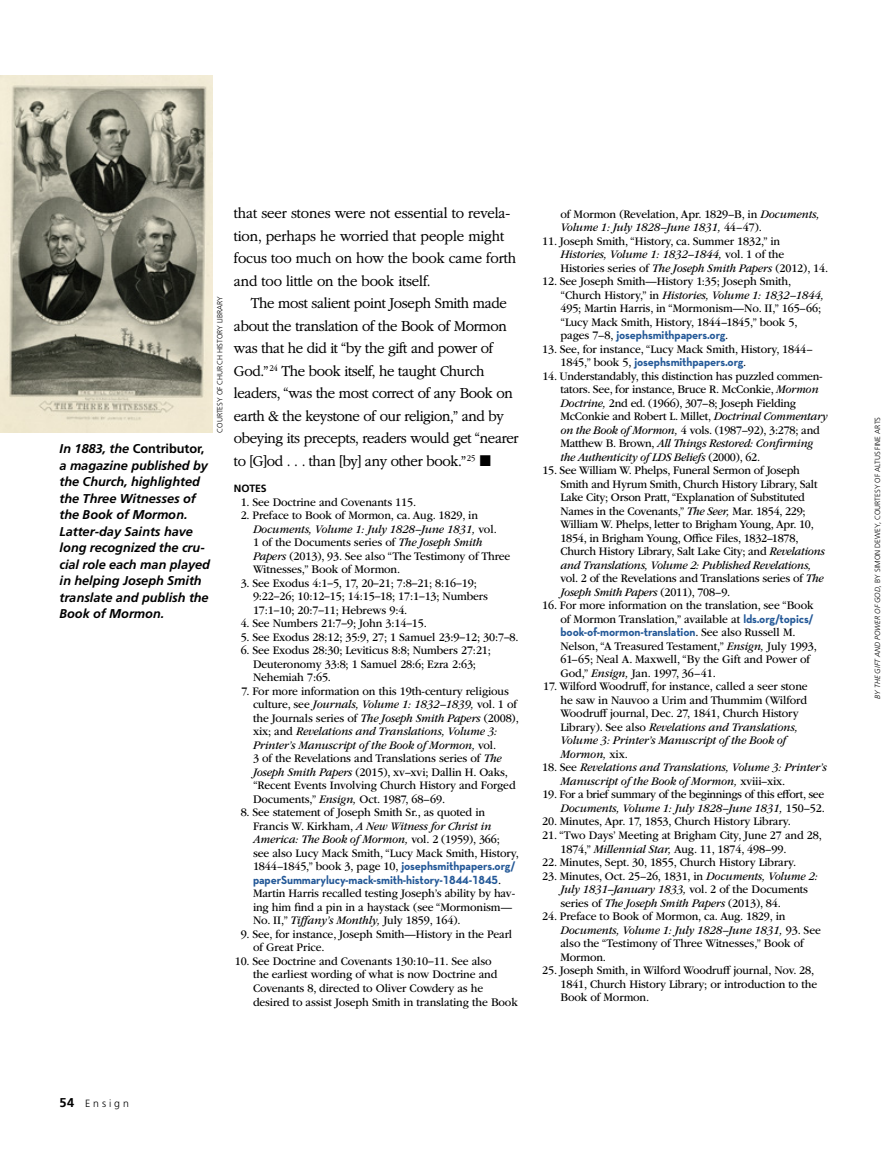
<style>
.page{position:relative;width:893px;height:1161px;background:#fff}
.page>*{position:absolute;margin:0;border:0;box-sizing:border-box;transform-origin:0 0}
.ARTCL_para{font:300 15.75px/22.5px "Garamondlds Lat Plus";letter-spacing:-.025em;color:#000;scale:.95 1}
.FIGimg-CAP_para_firs{font:italic 700 12.75px/16.5px "Frutigerlds Lat";letter-spacing:-.005em;color:#000}
.NOTEnmbr_para{font:12px/13.5px "Garamondlds Lat";letter-spacing:-.01em;color:#000;scale:.95 1}
.NOTEnmbr_para_last{font:12px/13.5px "Garamondlds Lat";letter-spacing:-.01em;color:#000;scale:.95 1}
.NOTEnmbr_para-2{font:12px/13.5px "Garamondlds Lat";letter-spacing:-.03em;color:#000;text-align:right;scale:.95 1}
.NOTEnmbr_para-3{font:italic 12px/13.5px "Garamondlds Lat";letter-spacing:-.01em;color:#000;scale:.95 1}
.NOTEnmbr_para_first{font:12px "Garamondlds Lat";letter-spacing:-.01em;color:#000;scale:.95 1}
.t1{font:300 10.5px "Frutigerlds Lat";letter-spacing:.28em;color:#000}
.NOTE_title{font:700 10.5px "Frutigerlds Lat";letter-spacing:-.01em;color:#000}
.FIGimg-CRDT_para{font:300 7.5px "Frutigerlds Lat";color:#000}
.s1{font-style:normal}
.s2{font-style:italic}
.s3{font-family:"Neutralds Lat";font-weight:700;color:#235897}
.s4{font-weight:700;font-size:12.75px}
</style>
<div class="page">
<img style="left:0;top:76px;width:213px;height:357px">
<p class="FIGimg-CRDT_para" style="left:214px;top:433px;width:138px;rotate:-90deg">COURTESY OF CHURCH HISTORY LIBRARY</p>
<p class="FIGimg-CAP_para_firs" style="left:60px;top:440px;width:152px">In 1883, the <span class="s1">Contributor, </span>a magazine published by the Church, highlighted the Three Witnesses of the Book of Mormon.<br>Latter-day Saints have long recognized the cru&shy;cial role each man played in helping Joseph Smith translate and publish the<br>Book of Mormon.</p>
<p class="ARTCL_para" style="left:234px;top:202px;width:299px">that seer stones were not essential to revela&shy;tion, perhaps he worried that people might focus too much on how the book came forth and too little on the book itself.</p>
<p class="ARTCL_para" style="left:234px;top:292px;width:301px;text-indent:17px">The most salient point Joseph Smith made about the translation of the Book of Mormon was that he did it “by the gift and power of God.” <sup>24</sup> The book itself, he taught Church leaders, “was the most correct of any Book on earth &amp; the keystone of our religion,” and by obeying its precepts, readers would get “nearer to [G]od . . . than [by] any other book.” <sup>25</sup> ◼</p>
<p class="NOTE_title" style="left:234px;top:481px;width:34px">NOTES</p>
<p class="NOTEnmbr_para_first" style="left:241px;top:493px;width:186px">1. See Doctrine and Covenants 115.</p>
<p class="NOTEnmbr_para" style="left:253px;top:509px;width:272px;text-indent:-12px">2. Preface to Book of Mormon, ca. Aug. 1829, in <span class="s2">Documents, Volume 1: July 1828–June 1831,</span> vol.<br>1 of the Documents series of <span class="s2">The Joseph Smith Papers</span> (2013), 93. See also “The Testimony of Three Witnesses,” Book of Mormon.</p>
<p class="NOTEnmbr_para" style="left:253px;top:576px;width:249px;text-indent:-12px">3. See Exodus 4:1‒5, 17, 20‒21; 7:8‒21; 8:16‒19;<br>9:22‒26; 10:12‒15; 14:15‒18; 17:1‒13; Numbers<br>17:1‒10; 20:7‒11; Hebrews 9:4.</p>
<p class="NOTEnmbr_para" style="left:241px;top:617px;width:198px">4. See Numbers 21:7‒9; John 3:14‒15.</p>
<p class="NOTEnmbr_para" style="left:241px;top:630px;width:294px">5. See Exodus 28:12; 35:9, 27; 1 Samuel 23:9‒12; 30:7‒8.</p>
<p class="NOTEnmbr_para" style="left:253px;top:644px;width:252px;text-indent:-12px">6. See Exodus 28:30; Leviticus 8:8; Numbers 27:21;<br>Deuteronomy 33:8; 1 Samuel 28:6; Ezra 2:63;<br>Nehemiah 7:65.</p>
<p class="NOTEnmbr_para" style="left:253px;top:684px;width:281px;text-indent:-11px">7. For more information on this 19th-century religious culture, see <span class="s2">Journals, Volume 1: 1832–1839,</span> vol. 1 of the Journals series of <span class="s2">The Joseph Smith Papers</span> (2008), xix; and <span class="s2">Revelations and Translations, Volume 3:<br>Printer’s Manuscript of the Book of Mormon,</span> vol.<br>3 of the Revelations and Translations series of <span class="s2">The Joseph Smith Papers</span> (2015), xv–xvi; Dallin H. Oaks, “Recent Events Involving Church History and Forged Documents,” <span class="s2">Ensign,</span> Oct. 1987, 68–69.</p>
<p class="NOTEnmbr_para" style="left:253px;top:806px;width:281px;text-indent:-12px">8. See statement of Joseph Smith Sr., as quoted in Francis W. Kirkham, <span class="s2">A New Witness for Christ in America: The Book of Mormon,</span> vol. 2 (1959), 366; see also Lucy Mack Smith, “Lucy Mack Smith, History, 1844–1845,” book 3, page 10, <span class="s3">josephsmithpapers.org/ paperSummarylucy-mack-smith-history-1844-1845</span>.<br>Martin Harris recalled testing Joseph’s ability by hav&shy;ing him find a pin in a haystack (see “Mormonism— No. II,” <span class="s2">Tiffany’s Monthly,</span> July 1859, 164).</p>
<p class="NOTEnmbr_para" style="left:253px;top:927px;width:274px;text-indent:-12px">9. See, for instance, Joseph Smith—History in the Pearl of Great Price.</p>
<p class="NOTEnmbr_para" style="left:253px;top:954px;width:280px;text-indent:-18px">10. See Doctrine and Covenants 130:10‒11. See also<br>the earliest wording of what is now Doctrine and Covenants 8, directed to Oliver Cowdery as he desired to assist Joseph Smith in translating the Book</p>
<p class="NOTEnmbr_para" style="left:560px;top:207px;width:274px">of Mormon (Revelation, Apr. 1829–B, in <span class="s2">Documents,<br>Volume 1: July 1828–June 1831,</span> 44–47).</p>
<p class="NOTEnmbr_para" style="left:560px;top:234px;width:283px;text-indent:-18px">11. Joseph Smith, “History, ca. Summer 1832,” in<br><span class="s2">Histories, Volume 1: 1832–1844,</span> vol. 1 of the<br>Histories series of <span class="s2">The Joseph Smith Papers</span> (2012), 14.</p>
<p class="NOTEnmbr_para" style="left:560px;top:275px;width:279px;text-indent:-18px">12. See Joseph Smith—History 1:35; Joseph Smith, “Church History,” in <span class="s2">Histories, Volume 1: 1832–1844, </span>495; Martin Harris, in “Mormonism—No. II,” 165–66; “Lucy Mack Smith, History, 1844–1845,” book 5, pages 7–8, <span class="s3">josephsmithpapers.org</span>.</p>
<p class="NOTEnmbr_para" style="left:560px;top:342px;width:267px;text-indent:-18px">13. See, for instance, “Lucy Mack Smith, History, 1844–<br>1845,” book 5, <span class="s3">josephsmithpapers.org</span>.</p>
<p class="NOTEnmbr_para" style="left:560px;top:369px;width:283px;text-indent:-18px">14. Understandably, this distinction has puzzled commen&shy;tators. See, for instance, Bruce R. McConkie, <span class="s2">Mormon Doctrine,</span> 2nd ed. (1966), 307–8; Joseph Fielding McConkie and Robert L. Millet, <span class="s2">Doctrinal Commentary on the Book of Mormon,</span> 4 vols. (1987–92), 3:278; and Matthew B. Brown, <span class="s2">All Things Restored: Confirming the Authenticity of LDS Beliefs</span> (2000), 62.</p>
<p class="NOTEnmbr_para" style="left:560px;top:464px;width:280px;text-indent:-18px">15. See William W. Phelps, Funeral Sermon of Joseph Smith and Hyrum Smith, Church History Library, Salt Lake City; Orson Pratt, “Explanation of Substituted Names in the Covenants,” <span class="s2">The Seer,</span> Mar. 1854, 229; William W. Phelps, letter to Brigham Young, Apr. 10, 1854, in Brigham Young, Office Files, 1832–1878, Church History Library, Salt Lake City; and <span class="s2">Revelations and Translations, Volume 2: Published Revelations, </span>vol. 2 of the Revelations and Translations series of <span class="s2">The Joseph Smith Papers</span> (2011), 708–9.</p>
<p class="NOTEnmbr_para" style="left:560px;top:599px;width:271px;text-indent:-18px">16. For more information on the translation, see “Book of Mormon Translation,” available at <span class="s3">lds.org/topics/ book-of-mormon-translation</span>. See also Russell M.<br>Nelson, “A Treasured Testament,” <span class="s2">Ensign,</span> July 1993, 61–65; Neal A. Maxwell, “By the Gift and Power of God,” <span class="s2">Ensign,</span> Jan. 1997, 36–41.</p>
<p class="NOTEnmbr_para" style="left:560px;top:680px;width:262px;text-indent:-17px">17. Wilford Woodruff, for instance, called a seer stone he saw in Nauvoo a Urim and Thummim (Wilford Woodruff journal, Dec. 27, 1841, Church History Library). See also <span class="s2">Revelations and Translations, Volume 3: Printer’s Manuscript of the Book of Mormon,</span> xix.</p>
<p class="NOTEnmbr_para-3" style="left:560px;top:761px;width:282px;text-indent:-18px"><span class="s1">18. See</span> Revelations and Translations, Volume 3: Printer’s<br>Manuscript of the Book of Mormon, <span class="s1">xviii–xix.</span></p>
<p class="NOTEnmbr_para-2" style="left:543px;top:788px;width:299px">19. For a brief summary of the beginnings of this effort, see<br><span class="s2">Documents, Volume 1: July 1828–June 1831,</span> 150–52.</p>
<p class="NOTEnmbr_para" style="left:542px;top:815px;width:263px">20. Minutes, Apr. 17, 1853, Church History Library.</p>
<p class="NOTEnmbr_para" style="left:560px;top:828px;width:277px;text-indent:-18px">21. “Two Days’ Meeting at Brigham City, June 27 and 28,<br>1874,” <span class="s2">Millennial Star,</span> Aug. 11, 1874, 498–99.</p>
<p class="NOTEnmbr_para" style="left:542px;top:855px;width:269px">22. Minutes, Sept. 30, 1855, Church History Library.</p>
<p class="NOTEnmbr_para" style="left:560px;top:869px;width:273px;text-indent:-18px">23. Minutes, Oct. 25–26, 1831, in <span class="s2">Documents, Volume 2:<br>July 1831–January 1833,</span> vol. 2 of the Documents series of <span class="s2">The Joseph Smith Papers</span> (2013), 84.</p>
<p class="NOTEnmbr_para" style="left:560px;top:909px;width:276px;text-indent:-18px">24. Preface to Book of Mormon, ca. Aug. 1829, in <span class="s2">Documents, Volume 1: July 1828–June 1831,</span> 93. See also the “Testimony of Three Witnesses,” Book of Mormon.</p>
<p class="NOTEnmbr_para_last" style="left:560px;top:963px;width:272px;text-indent:-18px">25. Joseph Smith, in Wilford Woodruff journal, Nov. 28,<br>1841, Church History Library; or introduction to the<br>Book of Mormon.</p>
<p class="t1" style="left:60px;top:1095px;width:71px"><span class="s4">54</span> Ensign</p>
<p class="FIGimg-CRDT_para" style="left:872px;top:699px;width:283px;rotate:-90deg"><span class="s2">BY THE GIFT AND POWER OF GOD,</span> BY SIMON DEWEY, COURTESY OF ALTUS FINE ARTS</p>
</div>
